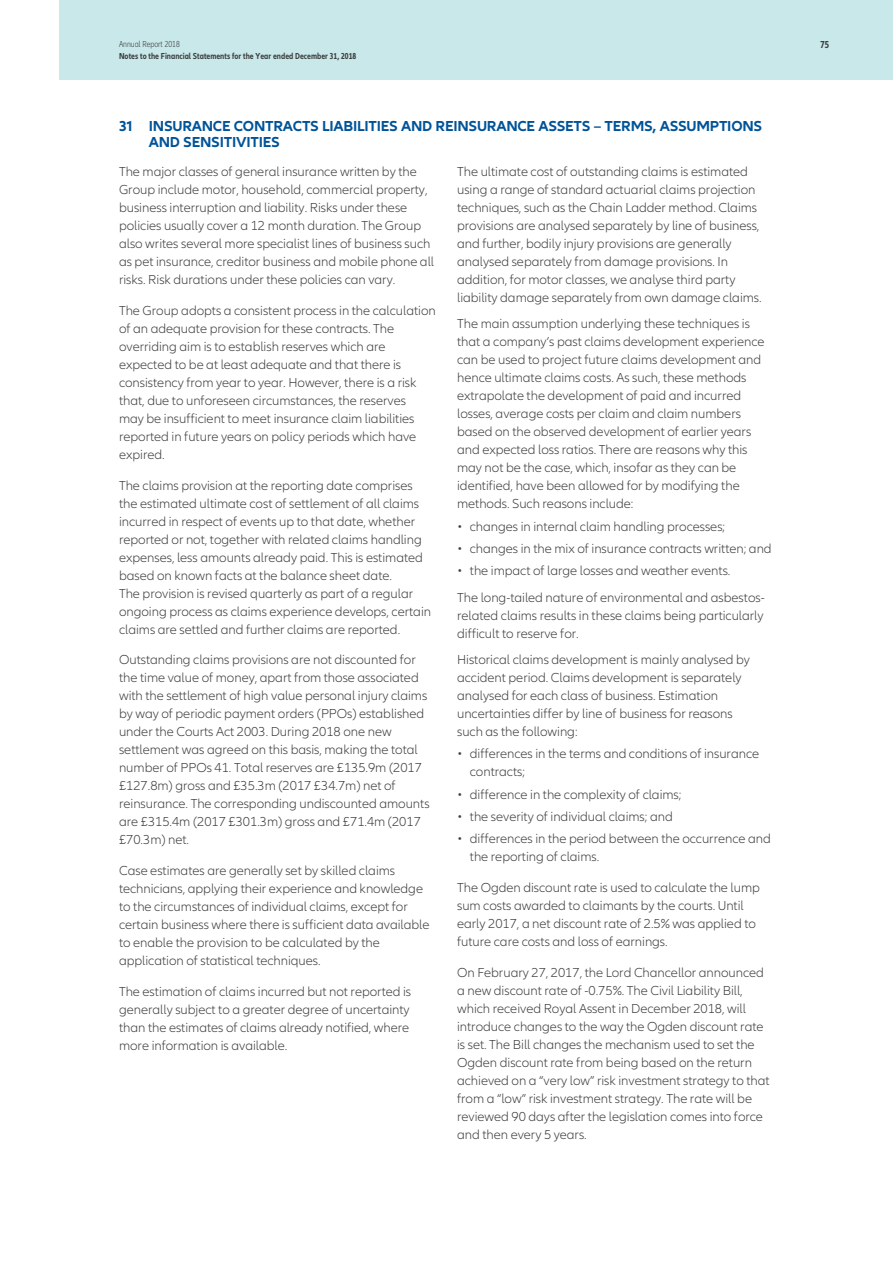
<style>
.page{position:relative;width:893px;height:1263px;background:#fff}
.page>*{position:absolute;margin:0;border:0;box-sizing:border-box;transform-origin:0 0}
.t1{font:700 15px/16.5px "Allianz Neo";letter-spacing:-.015em;color:#015399}
.t2{font:300 13.5px/18px "Allianz Neo";letter-spacing:-.005em;color:#3e3e3f}
.t3{font:700 condensed 10.5px "Allianz Neo";color:#3e3e3f}
.t4{font:700 condensed 9px "Allianz Neo";color:#3e3e3f}
.t5{font:300 condensed 9px "Allianz Neo";color:#3e3e3f}
</style>
<div class="page">
<div style="left:60px;top:0;width:833px;height:80px;background:#c8e8ea"></div>
<p class="t5" style="left:119px;top:39px;width:62px">Annual Report 2018</p>
<p class="t4" style="left:119px;top:50px;width:239px">Notes to the Financial Statements for the Year ended December 31, 2018</p>
<p class="t1" style="left:149px;top:118px;width:615px;text-indent:-30px">31 INSURANCE CONTRACTS LIABILITIES AND REINSURANCE ASSETS – TERMS, ASSUMPTIONS<br>AND SENSITIVITIES</p>
<p class="t2" style="left:119px;top:163px;width:317px">The major classes of general insurance written by the Group include motor, household, commercial property, business interruption and liability. Risks under these policies usually cover a 12 month duration. The Group also writes several more specialist lines of business such as pet insurance, creditor business and mobile phone all risks. Risk durations under these policies can vary.</p>
<p class="t2" style="left:119px;top:302px;width:318px">The Group adopts a consistent process in the calculation of an adequate provision for these contracts. The overriding aim is to establish reserves which are expected to be at least adequate and that there is consistency from year to year. However, there is a risk that, due to unforeseen circumstances, the reserves<br>may be insufficient to meet insurance claim liabilities reported in future years on policy periods which have expired.</p>
<p class="t2" style="left:119px;top:476px;width:314px">The claims provision at the reporting date comprises the estimated ultimate cost of settlement of all claims incurred in respect of events up to that date, whether reported or not, together with related claims handling expenses, less amounts already paid. This is estimated based on known facts at the balance sheet date.<br>The provision is revised quarterly as part of a regular ongoing process as claims experience develops, certain claims are settled and further claims are reported.</p>
<p class="t2" style="left:119px;top:651px;width:312px">Outstanding claims provisions are not discounted for the time value of money, apart from those associated with the settlement of high value personal injury claims by way of periodic payment orders (PPOs) established under the Courts Act 2003. During 2018 one new settlement was agreed on this basis, making the total number of PPOs 41. Total reserves are £135.9m (2017 £127.8m) gross and £35.3m (2017 £34.7m) net of reinsurance. The corresponding undiscounted amounts are £315.4m (2017 £301.3m) gross and £71.4m (2017 £70.3m) net.</p>
<p class="t2" style="left:119px;top:862px;width:312px">Case estimates are generally set by skilled claims technicians, applying their experience and knowledge to the circumstances of individual claims, except for certain business where there is sufficient data available to enable the provision to be calculated by the application of statistical techniques.</p>
<p class="t2" style="left:119px;top:983px;width:294px">The estimation of claims incurred but not reported is generally subject to a greater degree of uncertainty than the estimates of claims already notified, where more information is available.</p>
<p class="t2" style="left:457px;top:163px;width:306px">The ultimate cost of outstanding claims is estimated using a range of standard actuarial claims projection techniques, such as the Chain Ladder method. Claims provisions are analysed separately by line of business, and further, bodily injury provisions are generally analysed separately from damage provisions. In addition, for motor classes, we analyse third party liability damage separately from own damage claims.</p>
<p class="t2" style="left:457px;top:315px;width:309px">The main assumption underlying these techniques is that a company’s past claims development experience can be used to project future claims development and hence ultimate claims costs. As such, these methods extrapolate the development of paid and incurred losses, average costs per claim and claim numbers based on the observed development of earlier years and expected loss ratios. There are reasons why this may not be the case, which, insofar as they can be identified, have been allowed for by modifying the methods. Such reasons include:</p>
<p class="t2" style="left:457px;top:518px;width:270px">• changes in internal claim handling processes;</p>
<p class="t2" style="left:457px;top:540px;width:316px">• changes in the mix of insurance contracts written; and</p>
<p class="t2" style="left:457px;top:558px;width:309px;line-height:26.5px">• the impact of large losses and weather events.<br>The long-tailed nature of environmental and asbestos-</p>
<p class="t2" style="left:457px;top:607px;width:308px">related claims results in these claims being particularly difficult to reserve for.</p>
<p class="t2" style="left:457px;top:651px;width:294px">Historical claims development is mainly analysed by accident period. Claims development is separately analysed for each class of business. Estimation uncertainties differ by line of business for reasons such as the following:</p>
<p class="t2" style="left:470px;top:745px;width:291px;text-indent:-13px">• differences in the terms and conditions of insurance contracts;</p>
<p class="t2" style="left:457px;top:785px;width:226px">• difference in the complexity of claims;</p>
<p class="t2" style="left:457px;top:808px;width:217px">• the severity of individual claims; and</p>
<p class="t2" style="left:470px;top:830px;width:302px;text-indent:-13px">• differences in the period between the occurrence and the reporting of claims.</p>
<p class="t2" style="left:457px;top:879px;width:304px">The Ogden discount rate is used to calculate the lump sum costs awarded to claimants by the courts. Until early 2017, a net discount rate of 2.5% was applied to future care costs and loss of earnings.</p>
<p class="t2" style="left:457px;top:963px;width:314px">On February 27, 2017, the Lord Chancellor announced a new discount rate of -0.75%. The Civil Liability Bill, which received Royal Assent in December 2018, will introduce changes to the way the Ogden discount rate is set. The Bill changes the mechanism used to set the Ogden discount rate from being based on the return achieved on a “very low” risk investment strategy to that from a “low” risk investment strategy. The rate will be reviewed 90 days after the legislation comes into force and then every 5 years.</p>
<p class="t3" style="left:820px;top:38px;width:10px">75</p>
</div>
